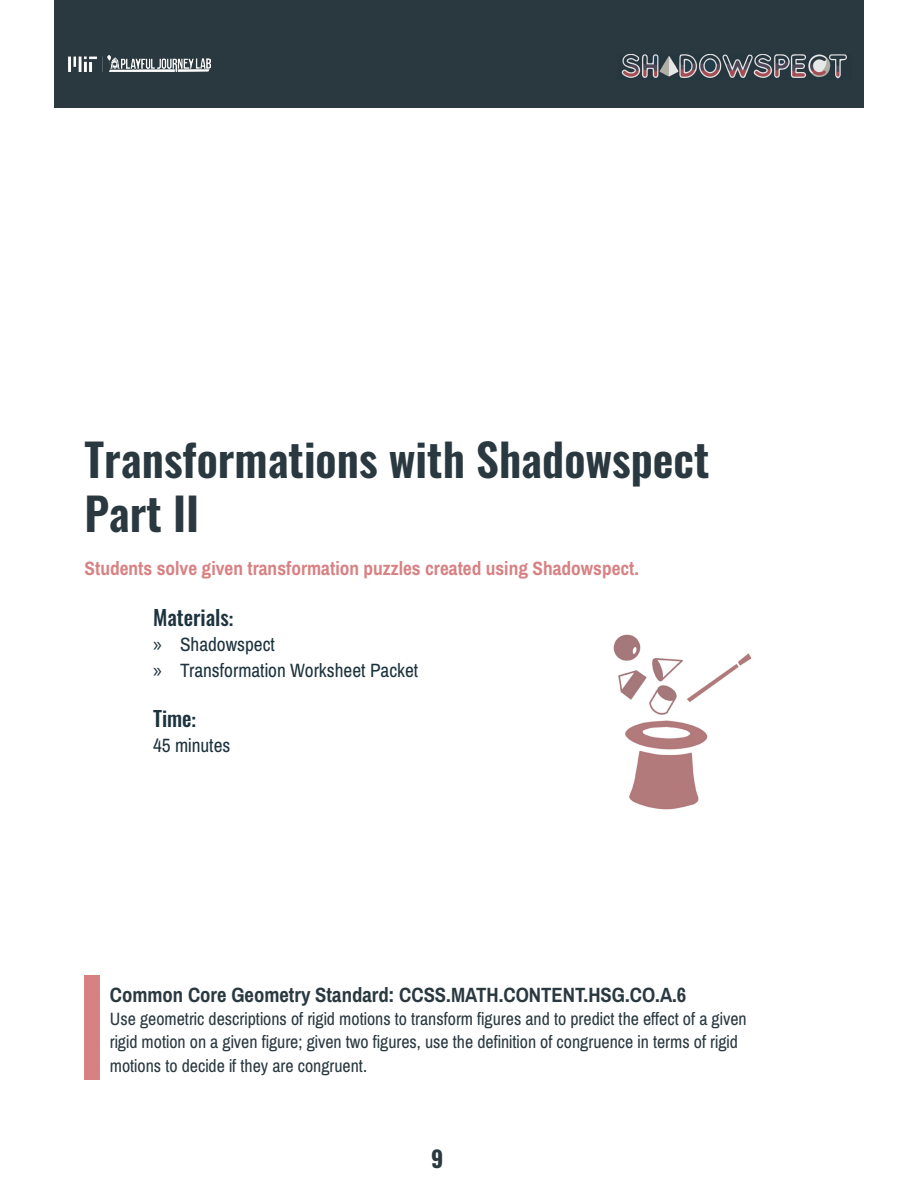
<style>
.page{position:relative;width:918px;height:1188px;background:#fff}
.page>*{position:absolute;margin:0;border:0;box-sizing:border-box;transform-origin:0 0}
.t1{font:600 45px/54px "Oswald";color:#2a3940}
.t2{font:700 22.8px "Oswald";color:#2a3940}
.t3{font:700 22.5px "Pragati Narrow";color:#2a3940}
.t4{font:700 21px "Pragati Narrow";color:#d88183}
.t5{font:21px "Pragati Narrow";color:#1d333d}
.t6{font:500 21px "Oswald";color:#1d333d}
.t7{font:19.5px/23.4px "Pragati Narrow";color:#2a3940}
.s1{font-family:"Pragati Narrow";font-weight:700}
.s2{font-family:"Myriad Pro"}
</style>
<div class="page">
<div style="left:85px;top:976px;width:15px;height:104px;background:#d88183"></div>
<img style="left:613px;top:634px;width:139px;height:176px">
<div style="left:54px;top:0;width:810px;height:108px;background:#2a3940"></div>
<img style="left:621px;top:54px;width:226px;height:25px">
<img style="left:68px;top:55px;width:143px;height:17px">
<p class="t1" style="left:85px;top:436px;width:626px">Transformations with Shadowspect<br>Part II</p>
<p class="t4" style="left:85px;top:556px;width:556px">Students solve given transformation puzzles created using Shadowspect.</p>
<p class="t6" style="left:153px;top:607px;width:83px">Materials<span class="s1">:</span></p>
<p class="t5" style="left:153px;top:632px;width:123px"><span class="s2">»</span> Shadowspect</p>
<p class="t5" style="left:153px;top:657px;width:267px"><span class="s2">»</span> Transformation Worksheet Packet</p>
<p class="t6" style="left:153px;top:708px;width:45px">Time<span class="s1">:</span></p>
<p class="t5" style="left:153px;top:733px;width:79px">45 minutes</p>
<p class="t3" style="left:110px;top:981px;width:578px">Common Core Geometry Standard: CCSS.MATH.CONTENT.HSG.CO.A.6</p>
<p class="t7" style="left:110px;top:1007px;width:638px">Use geometric descriptions of rigid motions to transform figures and to predict the effect of a given rigid motion on a given figure; given two figures, use the definition of congruence in terms of rigid motions to decide if they are congruent.</p>
<p class="t2" style="left:431px;top:1146px;width:14px">9</p>
</div>
